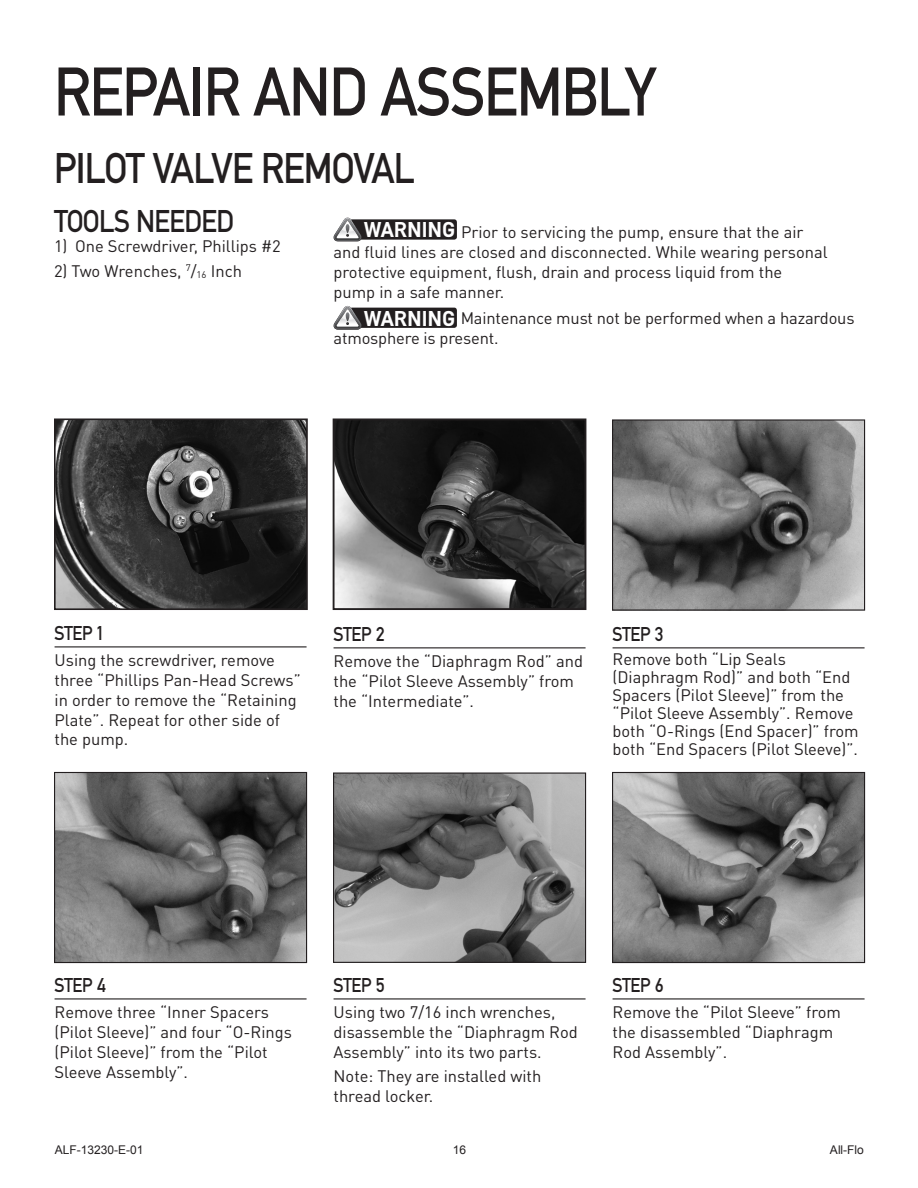
<style>
.page{position:relative;width:918px;height:1188px;background:#fff}
.page>*{position:absolute;margin:0;border:0;box-sizing:border-box;transform-origin:0 0}
.Page_Headline{font:72px "DIN Mittel EF";letter-spacing:-.02em;color:#231f20;scale:.9 1}
.Sub-Headline{font:45px "DIN Mittel EF";letter-spacing:-.02em;color:#231f20;scale:.9 1}
.Sub-Headline_2{font:33px "DIN Mittel EF";letter-spacing:-.02em;color:#231f20;scale:.9 1}
.Body_Text{font:700 22.5px "DIN Mittel EF";color:#fff}
.Sub-Headline_3-Rule{font:21px "DIN Mittel EF";letter-spacing:-.02em;color:#231f20;scale:.9 1}
.Body_Text-2{font:16.5px/19.8px "DINOT";color:#231f20}
.Bullets_1_Tools_need{font:16.5px "DINOT";color:#231f20}
.t1{font:12px "Arial";color:#231f20}
.s1{font-size:9.6px}
</style>
<div class="page">
<hr style="left:55px;top:646px;width:252px;height:1px;background:#231f20">
<hr style="left:334px;top:647px;width:252px;height:1px;background:#231f20">
<hr style="left:613px;top:647px;width:252px;height:1px;background:#231f20">
<div style="left:349px;top:219px;width:108px;height:21px;background:#231f20;border-radius:3px"></div>
<svg style="left:333px;top:218px;width:29px;height:23px"></svg>
<div style="left:349px;top:308px;width:108px;height:20px;background:#231f20;border-radius:3px"></div>
<svg style="left:333px;top:306px;width:29px;height:24px"></svg>
<hr style="left:55px;top:998px;width:252px;height:2px;background:#231f20">
<hr style="left:613px;top:998px;width:252px;height:2px;background:#231f20">
<img style="left:614px;top:421px;width:249px;height:188px">
<div style="left:612px;top:419px;width:253px;height:192px;border:1px solid #231f20"></div>
<img style="left:56px;top:774px;width:249px;height:187px">
<div style="left:54px;top:772px;width:253px;height:191px;border:1px solid #231f20"></div>
<img style="left:614px;top:774px;width:249px;height:187px">
<div style="left:612px;top:772px;width:253px;height:191px;border:1px solid #231f20"></div>
<hr style="left:334px;top:998px;width:252px;height:2px;background:#231f20">
<img style="left:335px;top:774px;width:249px;height:187px">
<div style="left:333px;top:772px;width:253px;height:191px;border:1px solid #231f20"></div>
<img style="left:57px;top:422px;width:248px;height:185px">
<div style="left:54px;top:419px;width:254px;height:191px;border:2px solid #231f20"></div>
<img style="left:336px;top:421px;width:247px;height:186px">
<div style="left:333px;top:418px;width:253px;height:192px;border:2px solid #231f20"></div>
<p class="Page_Headline" style="left:54px;top:50px;width:670px">REPAIR AND ASSEMBLY</p>
<p class="Sub-Headline" style="left:54px;top:142px;width:403px">PILOT VALVE REMOVAL</p>
<p class="Sub-Headline_2" style="left:54px;top:203px;width:201px">TOOLS NEEDED</p>
<p class="Bullets_1_Tools_need" style="left:54px;top:235px;width:228px">1) One Screwdriver, Phillips #2</p>
<p class="Bullets_1_Tools_need" style="left:54px;top:260px;width:190px">2) Two Wrenches, <sup>7</sup>/<span class="s1">16</span> Inch</p>
<p class="Body_Text" style="left:364px;top:217px;width:93px">WARNING</p>
<p class="Body_Text-2" style="left:334px;top:222px;width:496px;text-indent:127px">Prior to servicing the pump, ensure that the air and fluid lines are closed and disconnected. While wearing personal protective equipment, flush, drain and process liquid from the pump in a safe manner.</p>
<p class="Body_Text" style="left:364px;top:305px;width:93px">WARNING</p>
<p class="Body_Text-2" style="left:334px;top:308px;width:522px;text-indent:127px">Maintenance must not be performed when a hazardous atmosphere is present.</p>
<p class="Sub-Headline_3-Rule" style="left:55px;top:621px;width:55px">STEP 1</p>
<p class="Body_Text-2" style="left:55px;top:650px;width:248px">Using the screwdriver, remove three “Phillips Pan-Head Screws” in order to remove the “Retaining<br>Plate”. Repeat for other side of the pump.</p>
<p class="Sub-Headline_3-Rule" style="left:334px;top:622px;width:59px">STEP 2</p>
<p class="Body_Text-2" style="left:334px;top:651px;width:251px">Remove the “Diaphragm Rod” and the “Pilot Sleeve Assembly” from the “Intermediate”.</p>
<p class="Sub-Headline_3-Rule" style="left:613px;top:622px;width:58px">STEP 3</p>
<p class="Body_Text-2" style="left:613px;top:650px;width:248px;line-height:18px">Remove both “Lip Seals (Diaphragm Rod)” and both “End<br>Spacers (Pilot Sleeve)” from the “Pilot Sleeve Assembly”. Remove both “O-Rings (End Spacer)” from both “End Spacers (Pilot Sleeve)”.</p>
<p class="Sub-Headline_3-Rule" style="left:55px;top:973px;width:59px">STEP 4</p>
<p class="Body_Text-2" style="left:55px;top:1002px;width:239px">Remove three “Inner Spacers (Pilot Sleeve)” and four “O-Rings (Pilot Sleeve)” from the “Pilot<br>Sleeve Assembly”.</p>
<p class="Sub-Headline_3-Rule" style="left:334px;top:973px;width:58px">STEP 5</p>
<p class="Body_Text-2" style="left:334px;top:1002px;width:246px">Using two 7/16 inch wrenches, disassemble the “Diaphragm Rod<br>Assembly” into its two parts.</p>
<p class="Body_Text-2" style="left:334px;top:1066px;width:209px">Note: They are installed with thread locker.</p>
<p class="Sub-Headline_3-Rule" style="left:613px;top:973px;width:58px">STEP 6</p>
<p class="Body_Text-2" style="left:613px;top:1002px;width:230px">Remove the “Pilot Sleeve” from the disassembled “Diaphragm<br>Rod Assembly”.</p>
<p class="t1" style="left:55px;top:1142px;width:90px">ALF-13230-E-01</p>
<p class="t1" style="left:453px;top:1142px;width:15px">16</p>
<p class="t1" style="left:830px;top:1142px;width:35px">All-Flo</p>
</div>
